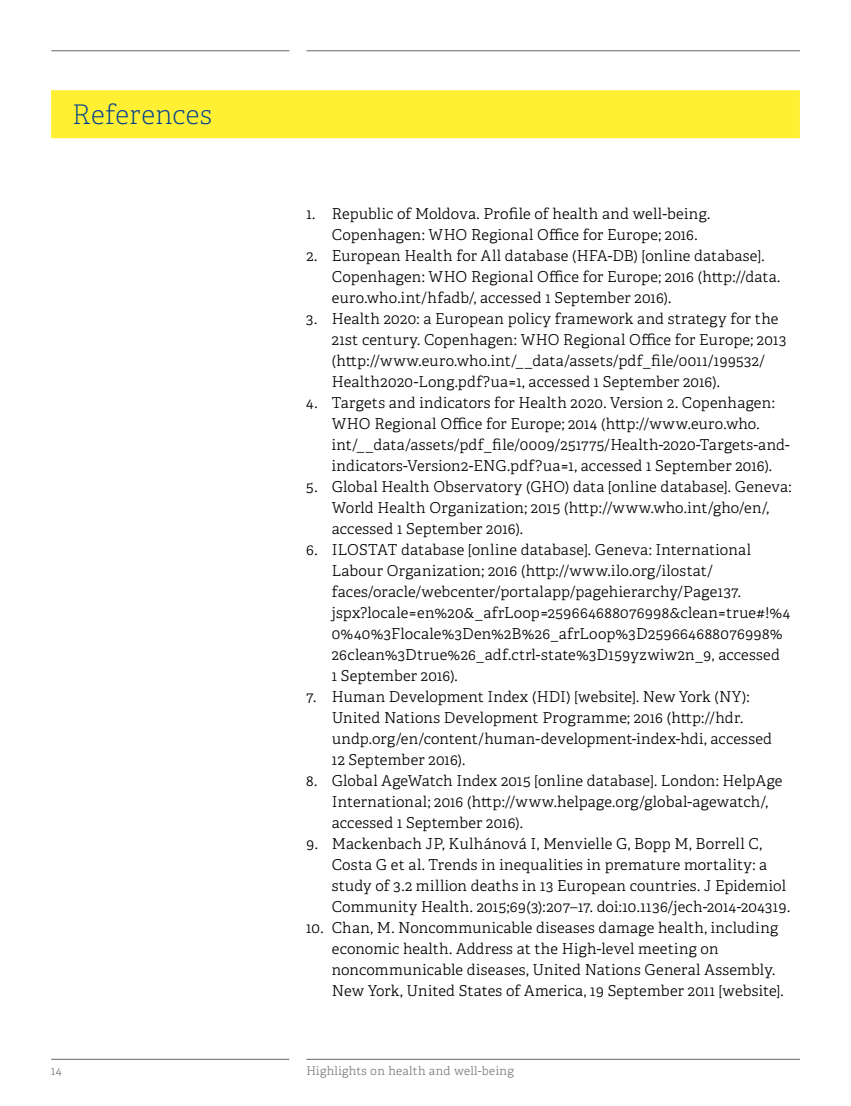
<style>
.page{position:relative;width:851px;height:1106px;background:#fff}
.page>*{position:absolute;margin:0;border:0;box-sizing:border-box;transform-origin:0 0}
.t1{font:100 27px "Adelle CYR";letter-spacing:.015em;color:#00418e}
.t2{font:300 15px/21px "Adelle CYR";letter-spacing:.015em;color:#000}
.t3{font:300 12px "Adelle CYR";letter-spacing:.025em;color:#797a7c}
</style>
<div class="page">
<hr style="left:52px;top:51px;width:237px;height:1px;background:#646567">
<hr style="left:52px;top:1059px;width:237px;height:1px;background:#646567">
<hr style="left:307px;top:51px;width:492px;height:1px;background:#646567">
<hr style="left:307px;top:1059px;width:492px;height:1px;background:#646567">
<div style="left:51px;top:90px;width:748px;height:48px;background:#fff033"></div>
<h1 class="t1" style="left:72px;top:96px;width:141px">References</h1>
<p class="t2" style="left:332px;top:203px;width:380px;text-indent:-26px">1. Republic of Moldova. Profile of health and well-being.<br>Copenhagen: WHO Regional Office for Europe; 2016.</p>
<p class="t2" style="left:332px;top:245px;width:450px;text-indent:-26px">2. European Health for All database (HFA-DB) [online database].<br>Copenhagen: WHO Regional Office for Europe; 2016 (http://data. euro.who.int/hfadb/, accessed 1 September 2016).</p>
<p class="t2" style="left:332px;top:308px;width:456px;text-indent:-26px">3. Health 2020: a European policy framework and strategy for the 21st century. Copenhagen: WHO Regional Office for Europe; 2013 (http://www.euro.who.int/__data/assets/pdf_file/0011/199532/ Health2020-Long.pdf?ua=1, accessed 1 September 2016).</p>
<p class="t2" style="left:332px;top:392px;width:459px;text-indent:-26px">4. Targets and indicators for Health 2020. Version 2. Copenhagen:<br>WHO Regional Office for Europe; 2014 (http://www.euro.who. int/__data/assets/pdf_file/0009/251775/Health-2020-Targets-and&shy;indicators-Version2-ENG.pdf?ua=1, accessed 1 September 2016).</p>
<p class="t2" style="left:332px;top:476px;width:461px;text-indent:-26px">5. Global Health Observatory (GHO) data [online database]. Geneva:<br>World Health Organization; 2015 (http://www.who.int/gho/en/, accessed 1 September 2016).</p>
<p class="t2" style="left:332px;top:539px;width:460px;text-indent:-26px">6. ILOSTAT database [online database]. Geneva: International Labour Organization; 2016 (http://www.ilo.org/ilostat/ faces/oracle/webcenter/portalapp/pagehierarchy/Page137. jspx?locale=en%20&amp;_afrLoop=259664688076998&amp;clean=true#!%4<br>0%40%3Flocale%3Den%2B%26_afrLoop%3D259664688076998% 26clean%3Dtrue%26_adf.ctrl-state%3D159yzwiw2n_9, accessed<br>1 September 2016).</p>
<p class="t2" style="left:332px;top:686px;width:442px;text-indent:-26px">7. Human Development Index (HDI) [website]. New York (NY):<br>United Nations Development Programme; 2016 (http://hdr. undp.org/en/content/human-development-index-hdi, accessed 12 September 2016).</p>
<p class="t2" style="left:332px;top:770px;width:452px;text-indent:-25px">8. Global AgeWatch Index 2015 [online database]. London: HelpAge<br>International; 2016 (http://www.helpage.org/global-agewatch/, accessed 1 September 2016).</p>
<p class="t2" style="left:332px;top:833px;width:460px;text-indent:-26px">9. Mackenbach JP, Kulhánová I, Menvielle G, Bopp M, Borrell C, Costa G et al. Trends in inequalities in premature mortality: a study of 3.2 million deaths in 13 European countries. J Epidemiol Community Health. 2015;69(3):207–17. doi:10.1136/jech-2014-204319.</p>
<p class="t2" style="left:332px;top:917px;width:453px;text-indent:-26px">10. Chan, M. Noncommunicable diseases damage health, including economic health. Address at the High-level meeting on noncommunicable diseases, United Nations General Assembly.<br>New York, United States of America, 19 September 2011 [website].</p>
<p class="t3" style="left:51px;top:1062px;width:12px">14</p>
<p class="t3" style="left:306px;top:1062px;width:209px">Highlights on health and well-being</p>
</div>
